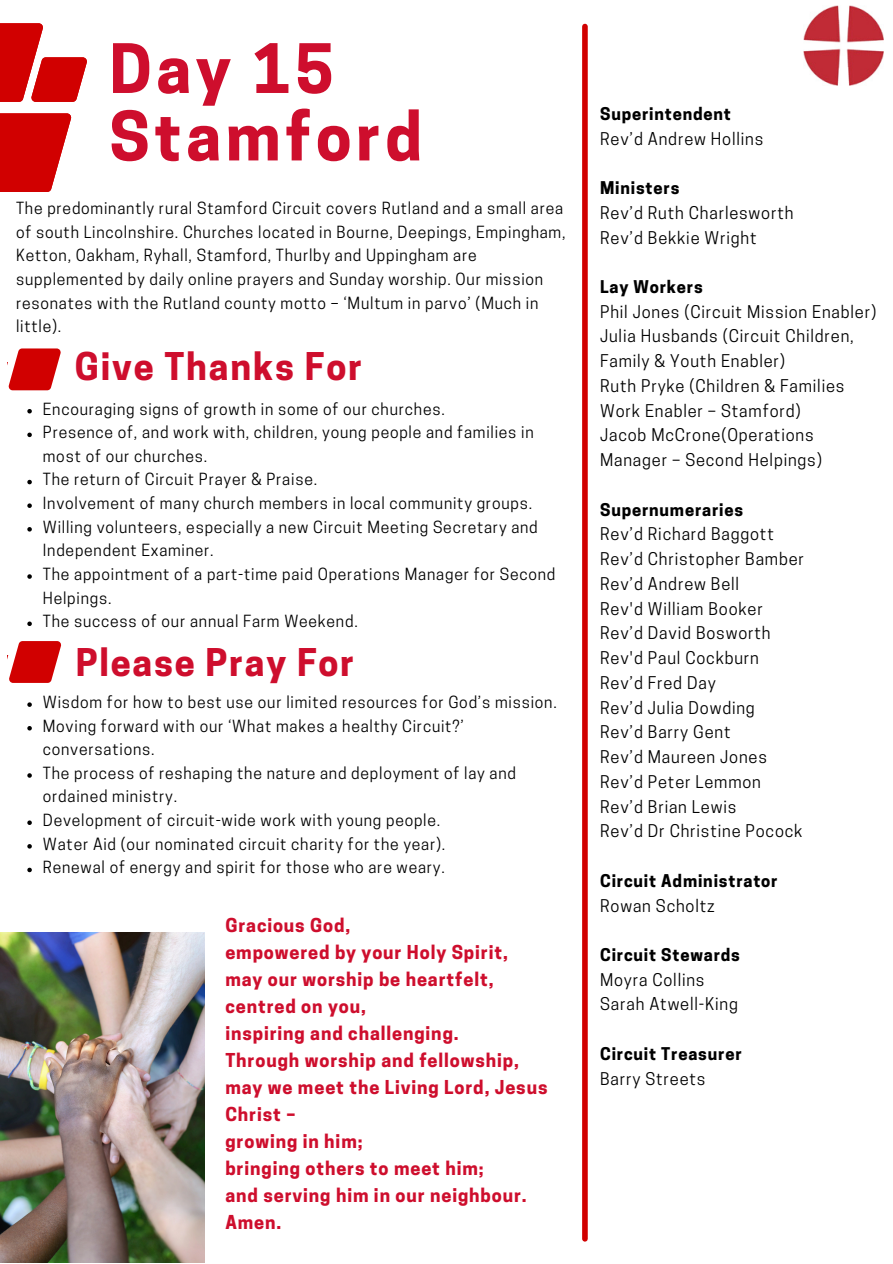
<style>
.page{position:relative;width:893px;height:1264px;background:#fff}
.page>*{position:absolute;margin:0;border:0;box-sizing:border-box;transform-origin:0 0}
.t1{font:700 63.75px "Cooper Hewitt";letter-spacing:.07em;color:#ce0e2d}
.t2{font:700 35.85px "Cooper Hewitt";letter-spacing:.05em;color:#ce0e2d}
.t3{font:700 18px/27px "Cooper Hewitt";letter-spacing:.05em;color:#ce0e2d}
.t4{font:16.5px/24.8px "Cooper Hewitt";letter-spacing:.05em;color:#000}
.t5{font:700 16.5px "Cooper Hewitt";letter-spacing:.05em;color:#000}
.t6{font:15.75px/23.5px "Cooper Hewitt";letter-spacing:.05em;color:#000}
</style>
<div class="page">
<img style="left:803px;top:5px;width:80px;height:80px">
<div style="left:582px;top:27px;width:5px;height:1211px;background:#d10000"></div>
<svg style="left:7px;top:348px;width:54px;height:43px"></svg>
<div style="left:0;top:346px;width:14px;height:16px;background:#fff"></div>
<svg style="left:8px;top:641px;width:54px;height:42px"></svg>
<div style="left:0;top:639px;width:14px;height:15px;background:#fff"></div>
<img style="left:0;top:932px;width:205px;height:330px">
<svg style="left:0;top:23px;width:87px;height:169px"></svg>
<svg style="left:27px;top:409px;width:5px;height:4px"></svg>
<svg style="left:27px;top:432px;width:5px;height:5px"></svg>
<svg style="left:27px;top:480px;width:5px;height:4px"></svg>
<svg style="left:27px;top:503px;width:5px;height:5px"></svg>
<svg style="left:27px;top:527px;width:5px;height:4px"></svg>
<svg style="left:27px;top:574px;width:5px;height:5px"></svg>
<svg style="left:27px;top:621px;width:5px;height:5px"></svg>
<svg style="left:27px;top:702px;width:5px;height:5px"></svg>
<svg style="left:27px;top:726px;width:5px;height:4px"></svg>
<svg style="left:27px;top:773px;width:5px;height:4px"></svg>
<svg style="left:27px;top:820px;width:5px;height:5px"></svg>
<svg style="left:27px;top:844px;width:5px;height:4px"></svg>
<svg style="left:27px;top:867px;width:5px;height:5px"></svg>
<p class="t1" style="left:109px;top:45px;width:226px">Day 15</p>
<p class="t1" style="left:109px;top:113px;width:314px">Stamford</p>
<p class="t5" style="left:600px;top:107px;width:132px">Superintendent</p>
<p class="t4" style="left:600px;top:128px;width:165px">Rev’d Andrew Hollins</p>
<p class="t5" style="left:600px;top:182px;width:81px">Ministers</p>
<p class="t4" style="left:600px;top:202px;width:195px">Rev’d Ruth Charlesworth</p>
<p class="t4" style="left:600px;top:227px;width:158px">Rev’d Bekkie Wright</p>
<p class="t5" style="left:600px;top:280px;width:104px">Lay Workers</p>
<p class="t4" style="left:600px;top:301px;width:278px">Phil Jones (Circuit Mission Enabler)</p>
<p class="t4" style="left:600px;top:326px;width:255px">Julia Husbands (Circuit Children,<br>Family &amp; Youth Enabler)</p>
<p class="t4" style="left:600px;top:375px;width:246px">Ruth Pryke (Children &amp; Families<br>Work Enabler – Stamford)</p>
<p class="t4" style="left:600px;top:425px;width:223px">Jacob McCrone(Operations<br>Manager – Second Helpings)</p>
<p class="t5" style="left:600px;top:503px;width:144px">Supernumeraries</p>
<p class="t4" style="left:600px;top:524px;width:175px">Rev’d Richard Baggott</p>
<p class="t4" style="left:600px;top:548px;width:205px">Rev’d Christopher Bamber</p>
<p class="t4" style="left:600px;top:573px;width:140px">Rev’d Andrew Bell</p>
<p class="t4" style="left:600px;top:598px;width:164px">Rev'd William Booker</p>
<p class="t4" style="left:600px;top:623px;width:172px">Rev’d David Bosworth</p>
<p class="t4" style="left:600px;top:647px;width:160px">Rev'd Paul Cockburn</p>
<p class="t4" style="left:600px;top:672px;width:117px">Rev’d Fred Day</p>
<p class="t4" style="left:600px;top:697px;width:156px">Rev’d Julia Dowding</p>
<p class="t4" style="left:600px;top:721px;width:132px">Rev’d Barry Gent</p>
<p class="t4" style="left:600px;top:746px;width:168px">Rev’d Maureen Jones</p>
<p class="t4" style="left:600px;top:771px;width:162px">Rev’d Peter Lemmon</p>
<p class="t4" style="left:600px;top:796px;width:138px">Rev’d Brian Lewis</p>
<p class="t4" style="left:600px;top:820px;width:204px">Rev’d Dr Christine Pocock</p>
<p class="t5" style="left:600px;top:874px;width:179px">Circuit Administrator</p>
<p class="t4" style="left:600px;top:895px;width:116px">Rowan Scholtz</p>
<p class="t5" style="left:600px;top:948px;width:141px">Circuit Stewards</p>
<p class="t4" style="left:600px;top:969px;width:106px">Moyra Collins</p>
<p class="t4" style="left:600px;top:994px;width:139px">Sarah Atwell-King</p>
<p class="t5" style="left:600px;top:1047px;width:143px">Circuit Treasurer</p>
<p class="t4" style="left:600px;top:1068px;width:107px">Barry Streets</p>
<p class="t6" style="left:16px;top:198px;width:551px">The predominantly rural Stamford Circuit covers Rutland and a small area of south Lincolnshire. Churches located in Bourne, Deepings, Empingham, Ketton, Oakham, Ryhall, Stamford, Thurlby and Uppingham are supplemented by daily online prayers and Sunday worship. Our mission resonates with the Rutland county motto – ‘Multum in parvo’ (Much in little).</p>
<p class="t2" style="left:75px;top:353px;width:288px">Give Thanks For</p>
<p class="t6" style="left:43px;top:399px;width:403px">Encouraging signs of growth in some of our churches.</p>
<p class="t6" style="left:43px;top:422px;width:492px">Presence of, and work with, children, young people and families in most of our churches.</p>
<p class="t6" style="left:43px;top:470px;width:276px">The return of Circuit Prayer &amp; Praise.</p>
<p class="t6" style="left:43px;top:493px;width:490px">Involvement of many church members in local community groups.</p>
<p class="t6" style="left:43px;top:517px;width:496px">Willing volunteers, especially a new Circuit Meeting Secretary and<br>Independent Examiner.</p>
<p class="t6" style="left:43px;top:564px;width:514px">The appointment of a part-time paid Operations Manager for Second<br>Helpings.</p>
<p class="t6" style="left:43px;top:611px;width:316px">The success of our annual Farm Weekend.</p>
<p class="t2" style="left:76px;top:649px;width:280px">Please Pray For</p>
<p class="t6" style="left:43px;top:692px;width:515px">Wisdom for how to best use our limited resources for God’s mission.</p>
<p class="t6" style="left:43px;top:716px;width:422px">Moving forward with our ‘What makes a healthy Circuit?’ conversations.</p>
<p class="t6" style="left:43px;top:763px;width:474px">The process of reshaping the nature and deployment of lay and ordained ministry.</p>
<p class="t6" style="left:43px;top:810px;width:399px">Development of circuit-wide work with young people.</p>
<p class="t6" style="left:43px;top:834px;width:404px">Water Aid (our nominated circuit charity for the year).</p>
<p class="t6" style="left:43px;top:857px;width:403px">Renewal of energy and spirit for those who are weary.</p>
<p class="t3" style="left:225px;top:914px;width:126px">Gracious God,</p>
<p class="t3" style="left:225px;top:941px;width:284px">empowered by your Holy Spirit,</p>
<p class="t3" style="left:225px;top:968px;width:269px">may our worship be heartfelt,</p>
<p class="t3" style="left:225px;top:995px;width:142px">centred on you,</p>
<p class="t3" style="left:225px;top:1022px;width:235px">inspiring and challenging.</p>
<p class="t3" style="left:225px;top:1049px;width:295px">Through worship and fellowship,</p>
<p class="t3" style="left:225px;top:1076px;width:323px">may we meet the Living Lord, Jesus<br>Christ –</p>
<p class="t3" style="left:225px;top:1130px;width:139px">growing in him;</p>
<p class="t3" style="left:225px;top:1157px;width:260px">bringing others to meet him;</p>
<p class="t3" style="left:225px;top:1184px;width:303px">and serving him in our neighbour.<br>Amen.</p>
</div>
